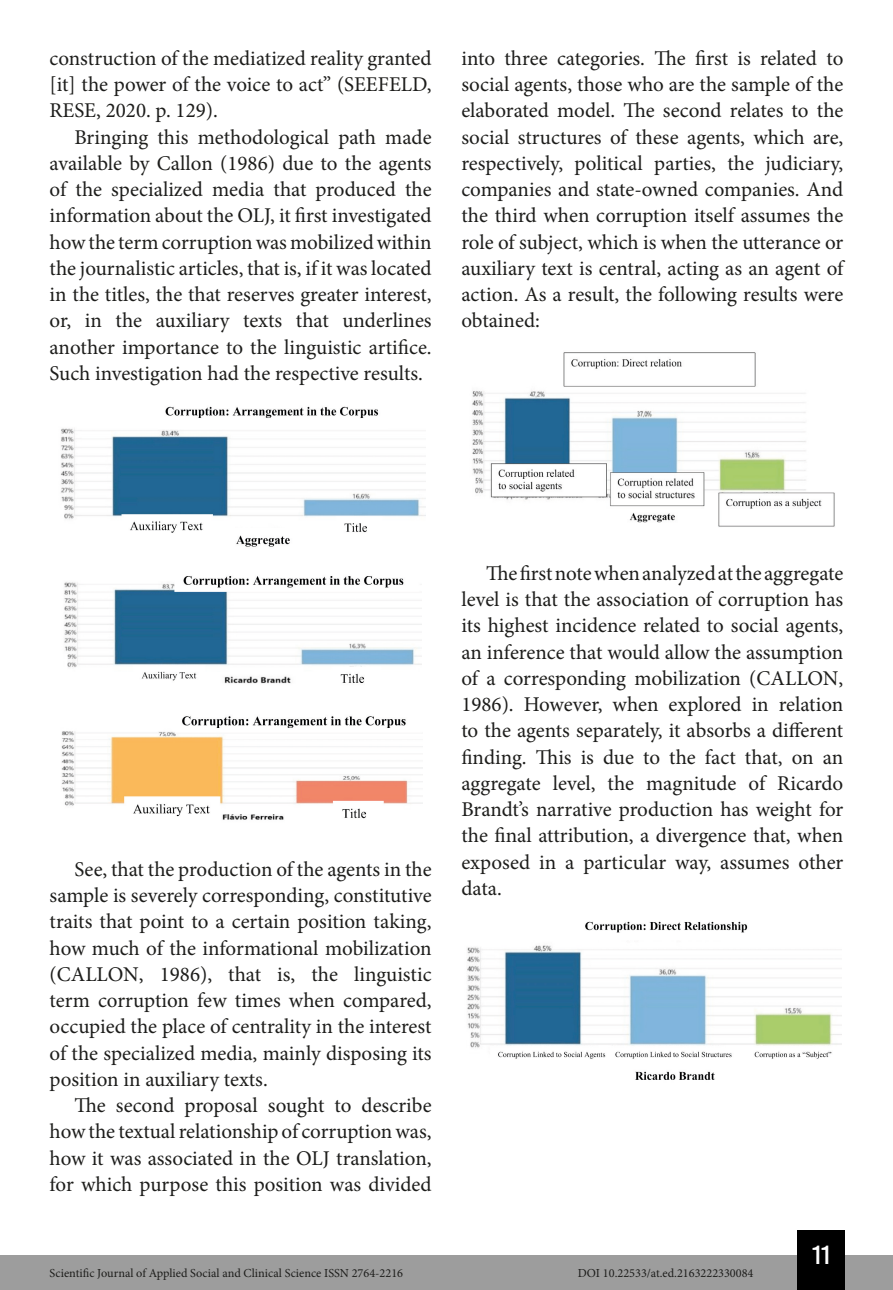
<style>
.page{position:relative;width:893px;height:1290px;background:#fff}
.page>*{position:absolute;margin:0;border:0;box-sizing:border-box;transform-origin:0 0}
.t1{font:26.25px "Bebas Kai";color:#fff}
.t2{font:21px/26.2px "Minion Pro";color:#1d1d1b;text-align:justify}
.t3{font:12.25px "Minion Pro";color:#1d1d1b}
</style>
<div class="page">
<div style="left:0;top:1255px;width:893px;height:35px;background:#9d9d9d"></div>
<div style="left:797px;top:1230px;width:48px;height:60px;background:#000"></div>
<img style="left:61px;top:406px;width:364px;height:141px">
<img style="left:64px;top:576px;width:358px;height:108px">
<img style="left:61px;top:716px;width:362px;height:104px">
<img style="left:472px;top:352px;width:363px;height:175px">
<img style="left:467px;top:921px;width:375px;height:159px">
<p class="t2" style="left:50px;top:45px;width:383px">construction of the mediatized reality granted [it] the power of the voice to act” (SEEFELD, RESE, 2020. p. 129).</p>
<p class="t2" style="left:50px;top:124px;width:384px;text-indent:25px">Bringing this methodological path made available by Callon (1986) due to the agents of the specialized media that produced the information about the OLJ, it first investigated how the term corruption was mobilized within the journalistic articles, that is, if it was located in the titles, the that reserves greater interest, or, in the auxiliary texts that underlines another importance to the linguistic artifice.<br>Such investigation had the respective results.</p>
<p class="t2" style="left:461px;top:45px;width:384px">into three categories. The first is related to social agents, those who are the sample of the elaborated model. The second relates to the social structures of these agents, which are, respectively, political parties, the judiciary, companies and state-owned companies. And the third when corruption itself assumes the role of subject, which is when the utterance or auxiliary text is central, acting as an agent of action. As a result, the following results were obtained:</p>
<p class="t2" style="left:50px;top:856px;width:384px;text-indent:25px">See, that the production of the agents in the sample is severely corresponding, constitutive traits that point to a certain position taking, how much of the informational mobilization (CALLON, 1986), that is, the linguistic term corruption few times when compared, occupied the place of centrality in the interest of the specialized media, mainly disposing its position in auxiliary texts.</p>
<p class="t2" style="left:50px;top:1092px;width:383px;text-indent:25px">The second proposal sought to describe how the textual relationship of corruption was, how it was associated in the OLJ translation, for which purpose this position was divided</p>
<p class="t2" style="left:461px;top:560px;width:383px;text-indent:25px">The first note when analyzed at the aggregate level is that the association of corruption has its highest incidence related to social agents, an inference that would allow the assumption of a corresponding mobilization (CALLON, 1986). However, when explored in relation to the agents separately, it absorbs a different finding. This is due to the fact that, on an aggregate level, the magnitude of Ricardo Brandt’s narrative production has weight for the final attribution, a divergence that, when exposed in a particular way, assumes other data.</p>
<p class="t1" style="left:812px;top:1241px;width:19px">11</p>
<p class="t3" style="left:50px;top:1265px;width:355px">Scientific Journal of Applied Social and Clinical Science ISSN 2764-2216</p>
<p class="t3" style="left:578px;top:1265px;width:177px">DOI 10.22533/at.ed.2163222330084</p>
</div>
